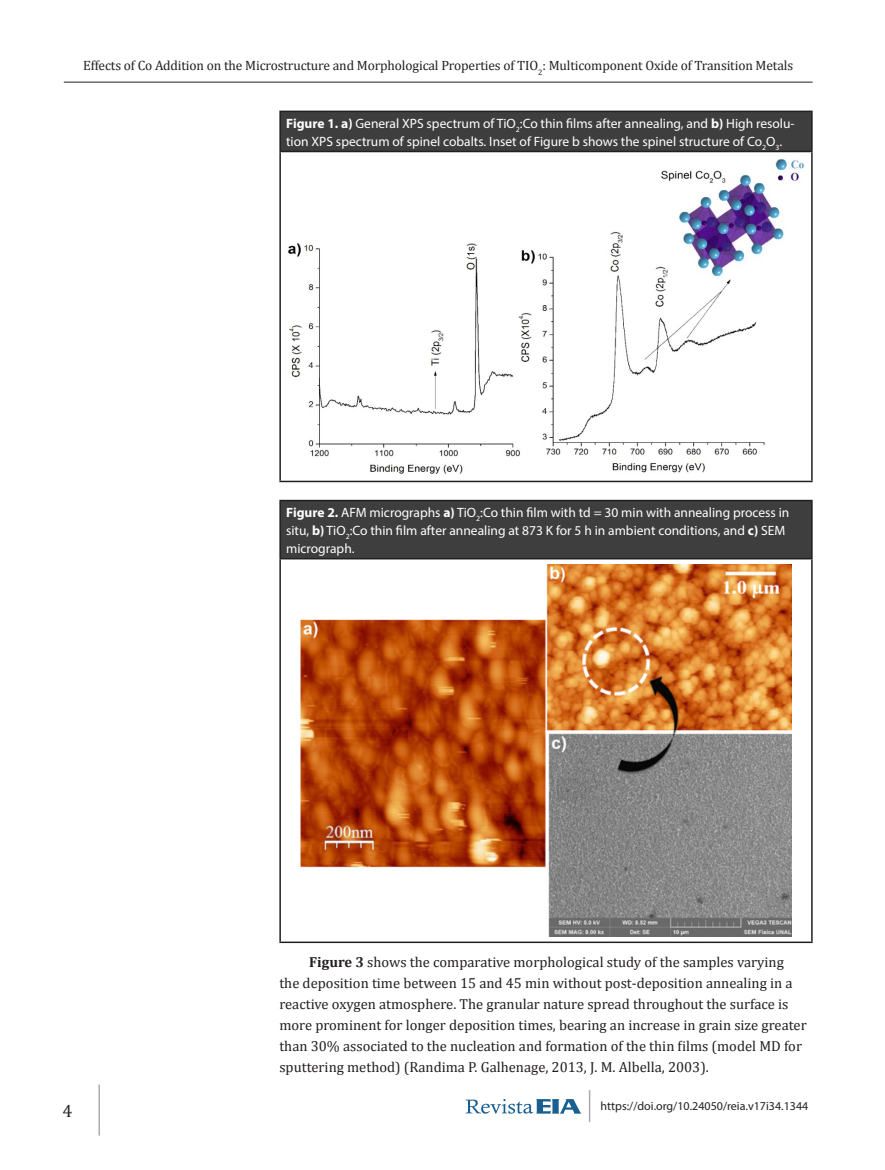
<style>
.page{position:relative;width:885px;height:1170px;background:#fff}
.page>*{position:absolute;margin:0;border:0;box-sizing:border-box;transform-origin:0 0}
.t1{font:18px "Cambria";color:#231f20}
.Cuerpo_de_texto{font:14.55px/21.1px "Cambria";color:#231f20}
.Figura{font:13.5px/18px "Myriad Pro";color:#fff}
.t2{font:13.5px "Cambria";letter-spacing:-.01em;color:#231f20}
.t3{font:12px "Myriad Pro";color:#231f20}
.s1{font-weight:700}
</style>
<div class="page">
<hr style="left:98px;top:1084px;width:2px;height:51px;background:#a9acb0">
<svg style="left:465px;top:1099px;width:116px;height:14px"></svg>
<hr style="left:64px;top:82px;width:748px;height:1px;background:#231f20">
<hr style="left:588px;top:1089px;width:2px;height:32px;background:#a9acb0">
<div style="left:280px;top:111px;width:531px;height:40px;background:#3e3e3f"></div>
<hr style="left:279px;top:111px;width:533px;height:1px;background:#231f20">
<hr style="left:279px;top:112px;width:2px;height:39px;background:#231f20">
<hr style="left:811px;top:112px;width:1px;height:39px;background:#231f20">
<hr style="left:279px;top:151px;width:533px;height:1px;background:#231f20">
<hr style="left:279px;top:152px;width:2px;height:328px;background:#231f20">
<hr style="left:811px;top:152px;width:1px;height:328px;background:#231f20">
<hr style="left:279px;top:480px;width:533px;height:2px;background:#231f20">
<img style="left:288px;top:159px;width:517px;height:315px">
<div style="left:280px;top:500px;width:531px;height:58px;background:#3e3e3f"></div>
<hr style="left:279px;top:500px;width:533px;height:1px;background:#231f20">
<hr style="left:279px;top:501px;width:2px;height:57px;background:#231f20">
<hr style="left:811px;top:501px;width:1px;height:57px;background:#231f20">
<hr style="left:279px;top:558px;width:533px;height:1px;background:#231f20">
<hr style="left:279px;top:559px;width:2px;height:382px;background:#231f20">
<hr style="left:811px;top:559px;width:1px;height:382px;background:#231f20">
<hr style="left:279px;top:941px;width:533px;height:2px;background:#231f20">
<img style="left:300px;top:564px;width:491px;height:372px">
<p class="t2" style="left:83px;top:58px;width:711px">Effects of Co Addition on the Microstructure and Morphological Properties of TIO<sub>2</sub>: Multicomponent Oxide of Transition Metals</p>
<p class="Figura" style="left:286px;top:114px;width:510px"><span class="s1">Figure 1. a)</span> General XPS spectrum of TiO<sub>2</sub>:Co thin films after annealing, and <span class="s1">b)</span> High resolu&shy;tion XPS spectrum of spinel cobalts. Inset of Figure b shows the spinel structure of Co<sub>2</sub>O<sub>3</sub>.</p>
<p class="Figura" style="left:286px;top:503px;width:504px"><span class="s1">Figure 2.</span> AFM micrographs <span class="s1">a)</span> TiO<sub>2</sub>:Co thin film with td = 30 min with annealing process in situ, <span class="s1">b)</span> TiO<sub>2</sub>:Co thin film after annealing at 873 K for 5 h in ambient conditions, and <span class="s1">c)</span> SEM micrograph.</p>
<p class="Cuerpo_de_texto" style="left:279px;top:950px;width:528px;text-indent:30px"><span class="s1">Figure 3</span> shows the comparative morphological study of the samples varying the deposition time between 15 and 45 min without post-deposition annealing in a reactive oxygen atmosphere. The granular nature spread throughout the surface is more prominent for longer deposition times, bearing an increase in grain size greater than 30% associated to the nucleation and formation of the thin films (model MD for sputtering method) (Randima P. Galhenage, 2013, J. M. Albella, 2003).</p>
<p class="t1" style="left:62px;top:1100px;width:11px">4</p>
<p class="t3" style="left:600px;top:1098px;width:209px">https://doi.org/10.24050/reia.v17i34.1344</p>
</div>
